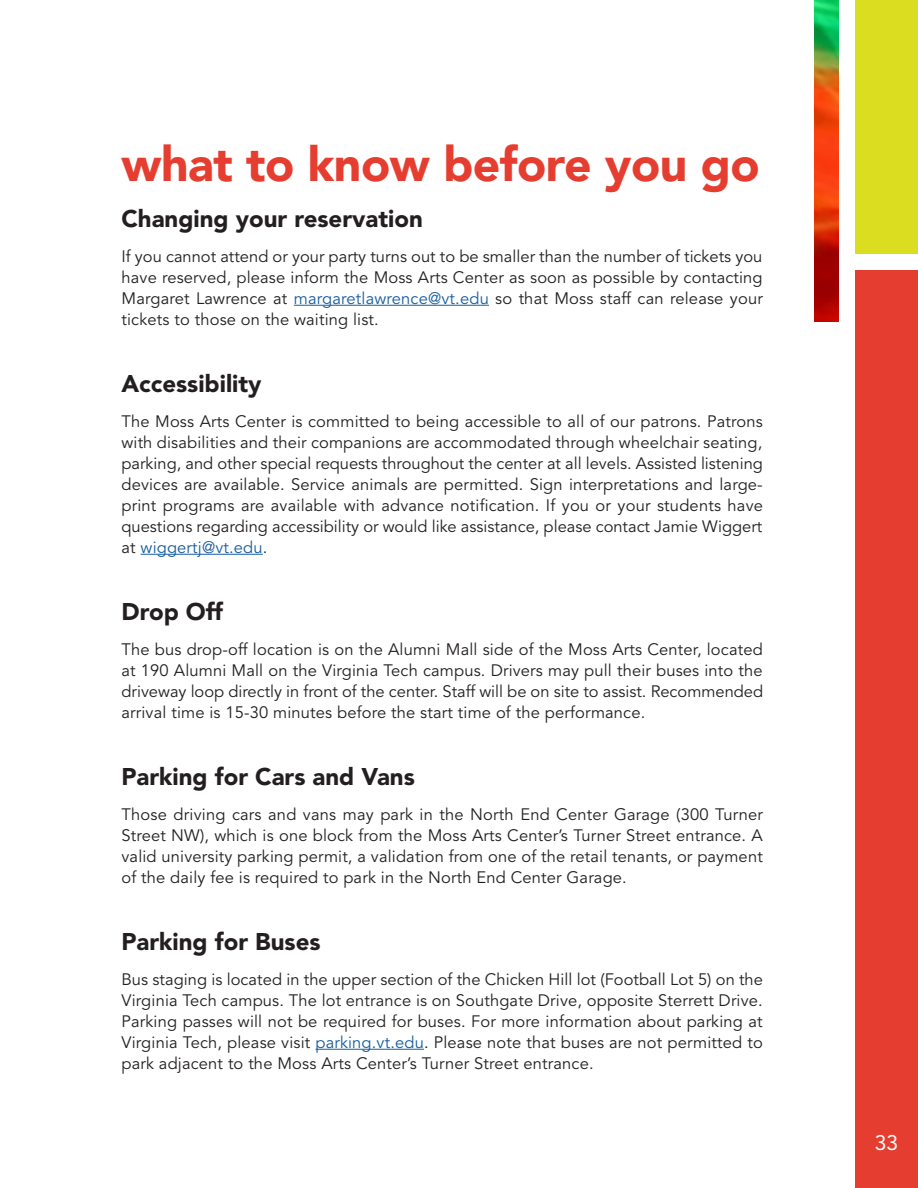
<style>
.page{position:relative;width:918px;height:1188px;background:#fff}
.page>*{position:absolute;margin:0;border:0;box-sizing:border-box;transform-origin:0 0}
.t1{font:900 48px "Avenir";letter-spacing:-.01em;color:#e53e30}
.Date{font:900 24px "Avenir LT Std";color:#231f20}
.t2{font:21px "Avenir LT Std";color:#fff}
.t3{font:16.5px/21px "Avenir LT Std";letter-spacing:.01em;color:#231f20;text-align:justify}
.s1{color:#175d9e}
</style>
<div class="page">
<div style="left:855px;top:0;width:63px;height:254px;background:#dadd20"></div>
<div style="left:855px;top:270px;width:63px;height:918px;background:#e53e30"></div>
<img style="left:815px;top:0;width:23px;height:322px">
<hr style="left:294px;top:305px;width:195px;height:1px;background:#175d9e">
<hr style="left:141px;top:554px;width:122px;height:1px;background:#175d9e">
<hr style="left:315px;top:1049px;width:109px;height:1px;background:#175d9e">
<p class="t1" style="left:122px;top:123px;width:640px">what to know before you go</p>
<p class="Date" style="left:122px;top:204px;width:303px">Changing your reservation</p>
<p class="t3" style="left:122px;top:246px;width:643px">If you cannot attend or your party turns out to be smaller than the number of tickets you have reserved, please inform the Moss Arts Center as soon as possible by contacting Margaret Lawrence at <span class="s1">margaretlawrence@vt.edu</span> so that Moss staff can release your tickets to those on the waiting list.</p>
<p class="Date" style="left:122px;top:369px;width:142px">Accessibility</p>
<p class="t3" style="left:122px;top:411px;width:643px">The Moss Arts Center is committed to being accessible to all of our patrons. Patrons with disabilities and their companions are accommodated through wheelchair seating, parking, and other special requests throughout the center at all levels. Assisted listening devices are available. Service animals are permitted. Sign interpretations and large&shy;print programs are available with advance notification. If you or your students have questions regarding accessibility or would like assistance, please contact Jamie Wiggert at <span class="s1">wiggertj@vt.edu</span>.</p>
<p class="Date" style="left:122px;top:597px;width:103px">Drop Off</p>
<p class="t3" style="left:122px;top:639px;width:643px">The bus drop-off location is on the Alumni Mall side of the Moss Arts Center, located at 190 Alumni Mall on the Virginia Tech campus. Drivers may pull their buses into the driveway loop directly in front of the center. Staff will be on site to assist. Recommended arrival time is 15-30 minutes before the start time of the performance.</p>
<p class="Date" style="left:122px;top:762px;width:295px">Parking for Cars and Vans</p>
<p class="t3" style="left:122px;top:804px;width:643px">Those driving cars and vans may park in the North End Center Garage (300 Turner Street NW), which is one block from the Moss Arts Center’s Turner Street entrance. A valid university parking permit, a validation from one of the retail tenants, or payment of the daily fee is required to park in the North End Center Garage.</p>
<p class="Date" style="left:122px;top:927px;width:201px">Parking for Buses</p>
<p class="t3" style="left:122px;top:969px;width:643px">Bus staging is located in the upper section of the Chicken Hill lot (Football Lot 5) on the Virginia Tech campus. The lot entrance is on Southgate Drive, opposite Sterrett Drive.<br>Parking passes will not be required for buses. For more information about parking at Virginia Tech, please visit <span class="s1">parking.vt.edu</span>. Please note that buses are not permitted to park adjacent to the Moss Arts Center’s Turner Street entrance.</p>
<p class="t2" style="left:875px;top:1130px;width:25px">33</p>
</div>
